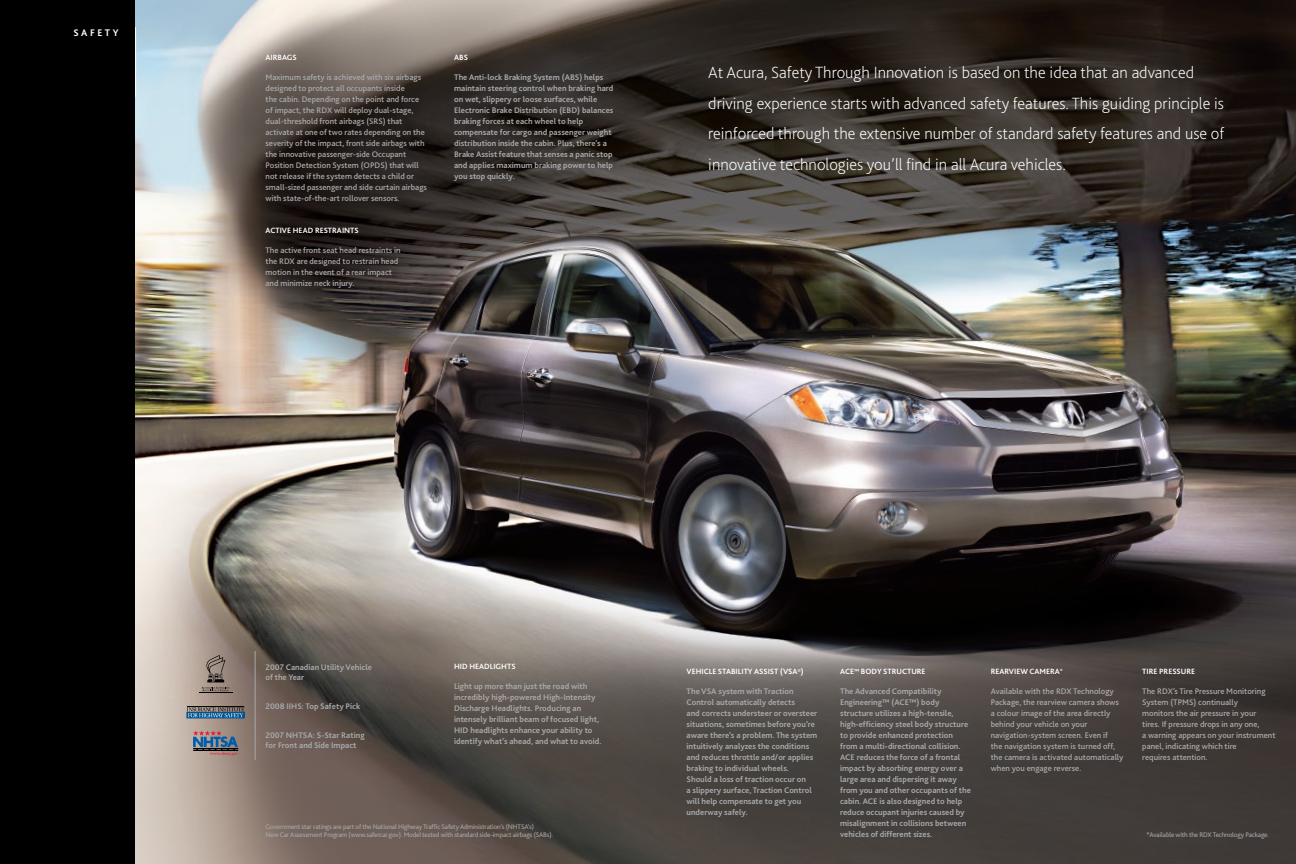
<style>
.page{position:relative;width:1296px;height:864px;background:#fff}
.page>*{position:absolute;margin:0;border:0;box-sizing:border-box;transform-origin:0 0}
.t1{font:200 17px/30.5px "Bliss 2";color:#fff}
.t2{font:700 10px "Bliss 2";letter-spacing:.25em;color:#fff}
.t3{font:700 8.5px/11px "Bliss 2";color:#a8a9ac}
.t4{font:500 8.5px/11px "Bliss 2";color:#a8a9ac}
.t5{font:700 8px "Bliss 2";color:#fff}
.t6{font:7px/7.5px "Bliss 2";letter-spacing:-.02em;color:#a8a9ac}
</style>
<div class="page">
<img style="left:135px;top:0;width:1161px;height:864px">
<div style="left:0;top:0;width:135px;height:864px;background:#000"></div>
<hr style="left:135px;top:29px;width:1px;height:68px;background:#fff">
<hr style="left:135px;top:27px;width:1px;height:68px;background:#fff">
<hr style="left:255px;top:651px;width:1px;height:109px;background:#a8a9ac">
<svg style="left:193px;top:730px;width:45px;height:26px"></svg>
<hr style="left:187px;top:706px;width:57px;height:1px;background:#000">
<div style="left:187px;top:712px;width:57px;height:6px;border:1px solid #00538e"></div>
<svg style="left:187px;top:707px;width:57px;height:10px"></svg>
<svg style="left:202px;top:655px;width:27px;height:36px"></svg>
<p class="t2" style="left:73px;top:26px;width:47px">SAFETY</p>
<p class="t5" style="left:266px;top:53px;width:33px">AIRBAGS</p>
<p class="t4" style="left:266px;top:72px;width:163px">Maximum safety is achieved with six airbags designed to protect all occupants inside<br>the cabin. Depending on the point and force of impact, the RDX will deploy dual-stage, dual-threshold front airbags (SRS) that activate at one of two rates depending on the severity of the impact, front side airbags with the innovative passenger-side Occupant Position Detection System (OPDS) that will not release if the system detects a child or small-sized passenger and side curtain airbags with state-of-the-art rollover sensors.</p>
<p class="t5" style="left:266px;top:225px;width:95px">ACTIVE HEAD RESTRAINTS</p>
<p class="t4" style="left:266px;top:244px;width:137px">The active front seat head restraints in the RDX are designed to restrain head motion in the event of a rear impact and minimize neck injury.</p>
<p class="t5" style="left:454px;top:53px;width:15px">ABS</p>
<p class="t3" style="left:454px;top:72px;width:161px">The Anti-lock Braking System (ABS) helps maintain steering control when braking hard on wet, slippery or loose surfaces, while Electronic Brake Distribution (EBD) balances braking forces at each wheel to help compensate for cargo and passenger weight distribution inside the cabin. Plus, there’s a Brake Assist feature that senses a panic stop and applies maximum braking power to help you stop quickly.</p>
<p class="t1" style="left:708px;top:57px;width:517px">At Acura, Safety Through Innovation is based on the idea that an advanced driving experience starts with advanced safety features. This guiding principle is reinforced through the extensive number of standard safety features and use of innovative technologies you’ll find in all Acura vehicles.</p>
<p class="t3" style="left:266px;top:662px;width:108px;line-height:10px">2007 Canadian Utility Vehicle of the Year</p>
<p class="t3" style="left:266px;top:701px;width:96px">2008 IIHS: Top Safety Pick</p>
<p class="t3" style="left:266px;top:730px;width:101px;line-height:10px">2007 NHTSA: 5-Star Rating for Front and Side Impact</p>
<p class="t5" style="left:454px;top:662px;width:63px">HID HEADLIGHTS</p>
<p class="t3" style="left:454px;top:681px;width:149px">Light up more than just the road with incredibly high-powered High-Intensity Discharge Headlights. Producing an intensely brilliant beam of focused light, HID headlights enhance your ability to identify what’s ahead, and what to avoid.</p>
<p class="t6" style="left:266px;top:823px;width:289px">Government star ratings are part of the National Highway Traffic Safety Administration’s (NHTSA’s)<br>New Car Assessment Program (www.safercar.gov). Model tested with standard side-impact airbags (SABs).</p>
<p class="t5" style="left:687px;top:667px;width:119px">VEHICLE STABILITY ASSIST (VSA<sup>®</sup>)</p>
<p class="t3" style="left:687px;top:686px;width:132px">The VSA system with Traction<br>Control automatically detects<br>and corrects understeer or oversteer situations, sometimes before you’re aware there’s a problem. The system intuitively analyzes the conditions and reduces throttle and/or applies braking to individual wheels.<br>Should a loss of traction occur on<br>a slippery surface, Traction Control will help compensate to get you underway safely.</p>
<p class="t5" style="left:840px;top:667px;width:87px">ACE<sup>™</sup> BODY STRUCTURE</p>
<p class="t3" style="left:840px;top:686px;width:132px">The Advanced Compatibility Engineering™ (ACE™) body structure utilizes a high-tensile, high-efficiency steel body structure to provide enhanced protection from a multi-directional collision.<br>ACE reduces the force of a frontal impact by absorbing energy over a large area and dispersing it away from you and other occupants of the cabin. ACE is also designed to help reduce occupant injuries caused by misalignment in collisions between vehicles of different sizes.</p>
<p class="t5" style="left:991px;top:667px;width:74px">REARVIEW CAMERA<sup>*</sup></p>
<p class="t4" style="left:991px;top:686px;width:134px">Available with the RDX Technology Package, the rearview camera shows a colour image of the area directly behind your vehicle on your navigation-system screen. Even if<br>the navigation system is turned off, the camera is activated automatically when you engage reverse.</p>
<p class="t5" style="left:1142px;top:667px;width:54px">TIRE PRESSURE</p>
<p class="t4" style="left:1142px;top:686px;width:135px">The RDX’s Tire Pressure Monitoring<br>System (TPMS) continually<br>monitors the air pressure in your tires. If pressure drops in any one,<br>a warning appears on your instrument panel, indicating which tire<br>requires attention.</p>
<p class="t6" style="left:1146px;top:831px;width:124px">*Available with the RDX Technology Package.</p>
</div>
